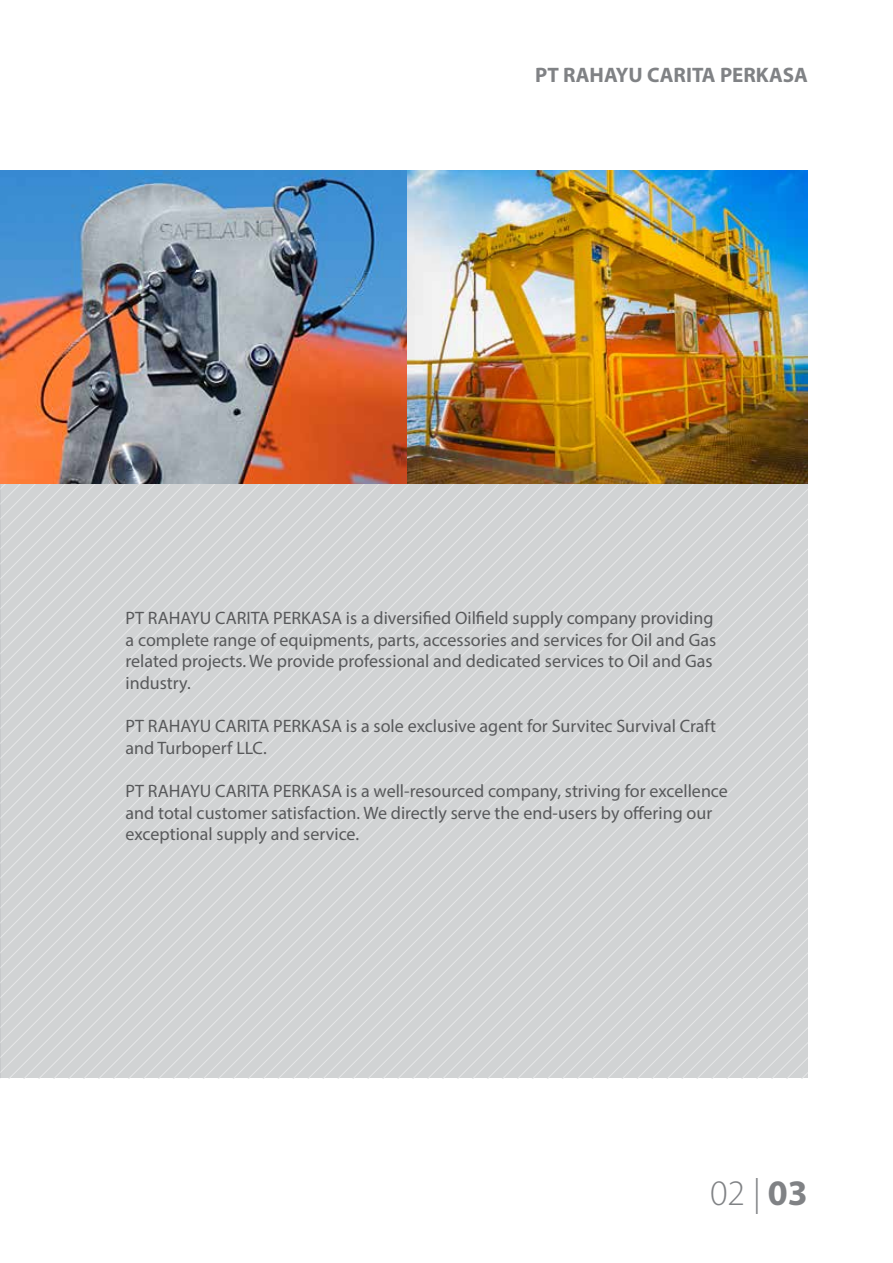
<style>
.page{position:relative;width:893px;height:1263px;background:#fff}
.page>*{position:absolute;margin:0;border:0;box-sizing:border-box;transform-origin:0 0}
.t1{font:300 36px "Myriad Pro";color:#808285}
.t2{font:700 21px "Myriad Pro";color:#808285}
.t3{font:18px/21.6px "Myriad Pro";color:#58595b}
.s1{font-weight:700}
</style>
<div class="page">
<svg style="left:10px;top:483px;width:15px;height:595px"></svg>
<svg style="left:25px;top:483px;width:15px;height:595px"></svg>
<svg style="left:40px;top:483px;width:15px;height:595px"></svg>
<svg style="left:55px;top:483px;width:15px;height:595px"></svg>
<svg style="left:70px;top:483px;width:15px;height:595px"></svg>
<svg style="left:85px;top:483px;width:15px;height:595px"></svg>
<svg style="left:100px;top:483px;width:15px;height:595px"></svg>
<svg style="left:115px;top:483px;width:15px;height:595px"></svg>
<svg style="left:130px;top:483px;width:15px;height:595px"></svg>
<svg style="left:145px;top:483px;width:15px;height:595px"></svg>
<svg style="left:160px;top:483px;width:15px;height:595px"></svg>
<svg style="left:175px;top:483px;width:15px;height:595px"></svg>
<svg style="left:190px;top:483px;width:15px;height:595px"></svg>
<svg style="left:205px;top:483px;width:15px;height:595px"></svg>
<svg style="left:220px;top:483px;width:15px;height:595px"></svg>
<svg style="left:235px;top:483px;width:15px;height:595px"></svg>
<svg style="left:250px;top:483px;width:14px;height:595px"></svg>
<svg style="left:264px;top:483px;width:15px;height:595px"></svg>
<svg style="left:279px;top:483px;width:15px;height:595px"></svg>
<svg style="left:294px;top:483px;width:15px;height:595px"></svg>
<svg style="left:309px;top:483px;width:15px;height:595px"></svg>
<svg style="left:324px;top:483px;width:15px;height:595px"></svg>
<svg style="left:339px;top:483px;width:15px;height:595px"></svg>
<svg style="left:354px;top:483px;width:15px;height:595px"></svg>
<svg style="left:369px;top:483px;width:15px;height:595px"></svg>
<svg style="left:384px;top:483px;width:15px;height:595px"></svg>
<svg style="left:399px;top:483px;width:15px;height:595px"></svg>
<svg style="left:414px;top:483px;width:15px;height:595px"></svg>
<svg style="left:429px;top:483px;width:15px;height:595px"></svg>
<svg style="left:444px;top:483px;width:15px;height:595px"></svg>
<svg style="left:459px;top:483px;width:15px;height:595px"></svg>
<svg style="left:474px;top:483px;width:15px;height:595px"></svg>
<svg style="left:489px;top:483px;width:15px;height:595px"></svg>
<svg style="left:504px;top:483px;width:15px;height:595px"></svg>
<svg style="left:519px;top:483px;width:15px;height:595px"></svg>
<svg style="left:534px;top:483px;width:15px;height:595px"></svg>
<svg style="left:549px;top:483px;width:15px;height:595px"></svg>
<svg style="left:564px;top:483px;width:15px;height:595px"></svg>
<svg style="left:579px;top:483px;width:15px;height:595px"></svg>
<svg style="left:594px;top:483px;width:15px;height:595px"></svg>
<svg style="left:609px;top:483px;width:14px;height:595px"></svg>
<svg style="left:623px;top:483px;width:15px;height:595px"></svg>
<svg style="left:638px;top:483px;width:15px;height:595px"></svg>
<svg style="left:653px;top:483px;width:15px;height:595px"></svg>
<svg style="left:668px;top:483px;width:15px;height:595px"></svg>
<svg style="left:683px;top:483px;width:15px;height:595px"></svg>
<svg style="left:698px;top:483px;width:15px;height:595px"></svg>
<svg style="left:713px;top:483px;width:15px;height:595px"></svg>
<svg style="left:728px;top:483px;width:15px;height:595px"></svg>
<svg style="left:743px;top:483px;width:65px;height:595px"></svg>
<img style="left:0;top:170px;width:808px;height:313px">
<p class="t2" style="left:535px;top:61px;width:274px">PT RAHAYU CARITA PERKASA</p>
<p class="t3" style="left:126px;top:607px;width:592px">PT RAHAYU CARITA PERKASA is a diversified Oilfield supply company providing a complete range of equipments, parts, accessories and services for Oil and Gas related projects. We provide professional and dedicated services to Oil and Gas industry.</p>
<p class="t3" style="left:126px;top:715px;width:592px">PT RAHAYU CARITA PERKASA is a sole exclusive agent for Survitec Survival Craft and Turboperf LLC.</p>
<p class="t3" style="left:126px;top:780px;width:604px">PT RAHAYU CARITA PERKASA is a well‐resourced company, striving for excellence and total customer satisfaction. We directly serve the end‐users by offering our exceptional supply and service.</p>
<h1 class="t1" style="left:710px;top:1171px;width:99px">02 | <span class="s1">03</span></h1>
</div>
